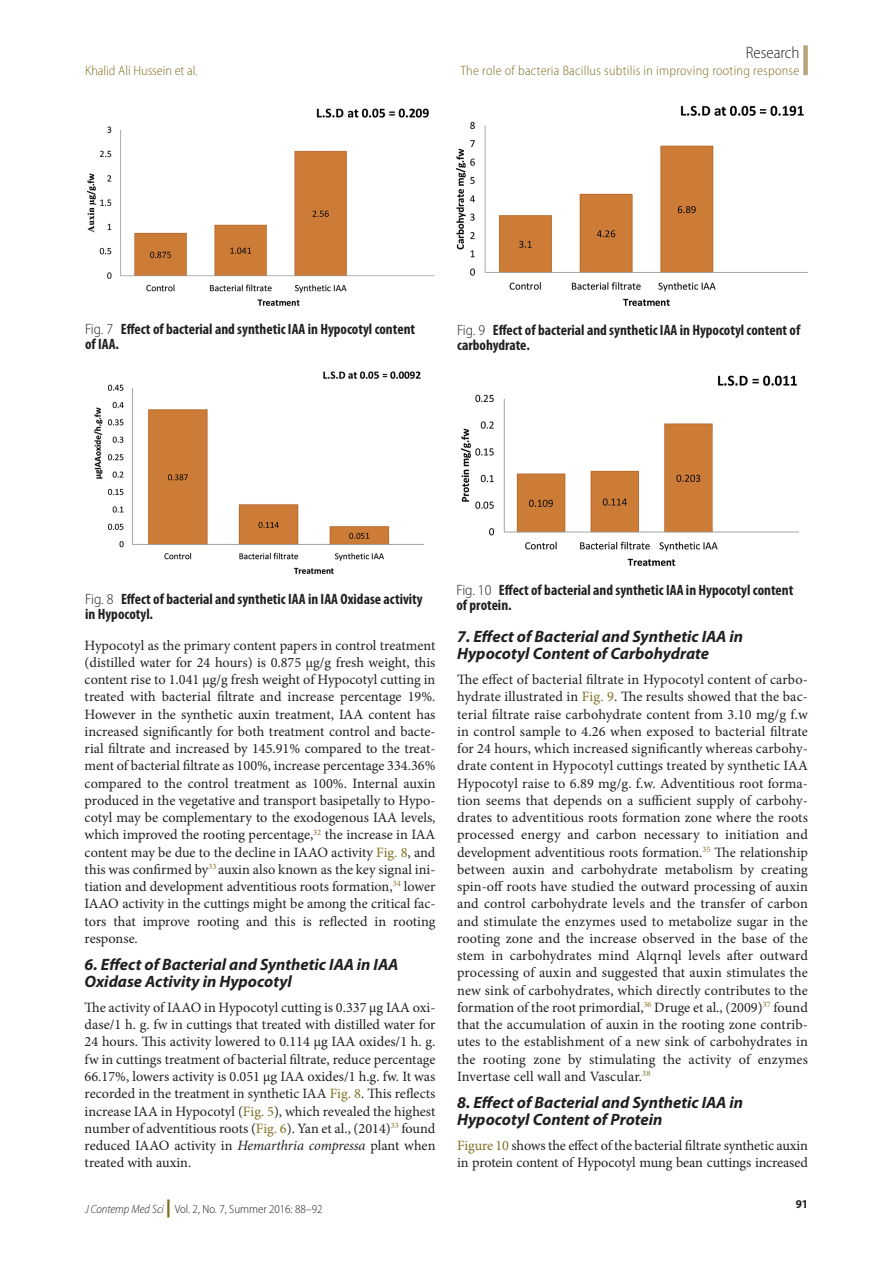
<style>
.page{position:relative;width:893px;height:1263px;background:#fff}
.page>*{position:absolute;margin:0;border:0;box-sizing:border-box;transform-origin:0 0}
.t1{font:italic 700 16.5px/17.2px "Myriad Pro";color:#231f20}
.t2{font:300 semi-condensed 16.5px "Myriad Pro";color:#231f20}
.Table_Fig_Box_Title{font:700 condensed 15px/15px "Myriad Pro";color:#231f20}
.Txf{font:14.25px/17.2px "Minion Pro";letter-spacing:-.005em;color:#231f20;text-align:justify}
.t3{font:300 semi-condensed 13.5px "Myriad Pro";letter-spacing:.02em;color:#7e6f22}
.t4{font:300 semi-condensed 13.5px "Myriad Pro";color:#7e6f22}
.t5{font:300 semi-condensed 12px "Myriad Pro";color:#231f20}
.t6{font:700 semi-condensed 12px "Myriad Pro";color:#231f20}
.s1{font-weight:300;font-stretch:semi-condensed}
.s2{color:#7e6f22}
.s3{font-style:italic}
.s4{font-weight:900;font-stretch:normal;font-size:18px;color:#7e6f22}
</style>
<div class="page">
<div style="left:803px;top:45px;width:5px;height:30px;background:#b4a678"></div>
<img style="left:461px;top:375px;width:338px;height:191px">
<img style="left:87px;top:108px;width:347px;height:198px">
<img style="left:94px;top:371px;width:330px;height:202px">
<img style="left:457px;top:105px;width:351px;height:200px">
<p class="t4" style="left:85px;top:62px;width:114px">Khalid Ali Hussein et al.</p>
<p class="t2" style="left:746px;top:42px;width:55px">Research</p>
<p class="t3" style="left:460px;top:62px;width:340px">The role of bacteria Bacillus subtilis in improving rooting response</p>
<p class="Table_Fig_Box_Title" style="left:85px;top:322px;width:332px"><span class="s1">Fig. 7</span> Effect of bacterial and synthetic IAA in Hypocotyl content of IAA.</p>
<p class="Table_Fig_Box_Title" style="left:457px;top:323px;width:345px"><span class="s1">Fig. 9</span> Effect of bacterial and synthetic IAA in Hypocotyl content of carbohydrate.</p>
<p class="Table_Fig_Box_Title" style="left:85px;top:592px;width:339px"><span class="s1">Fig. 8</span> Effect of bacterial and synthetic IAA in IAA Oxidase activity in Hypocotyl.</p>
<p class="Txf" style="left:85px;top:637px;width:352px">Hypocotyl as the primary content papers in control treatment (distilled water for 24 hours) is 0.875 μg/g fresh weight, this content rise to 1.041 μg/g fresh weight of Hypocotyl cutting in treated with bacterial filtrate and increase percentage 19%.<br>However in the synthetic auxin treatment, IAA content has increased significantly for both treatment control and bacte&shy;rial filtrate and increased by 145.91% compared to the treat&shy;ment of bacterial filtrate as 100%, increase percentage 334.36% compared to the control treatment as 100%. Internal auxin produced in the vegetative and transport basipetally to Hypo&shy;cotyl may be complementary to the exodogenous IAA levels, which improved the rooting percentage,<sup>32</sup> the increase in IAA content may be due to the decline in IAAO activity <span class="s2">Fig. 8</span>, and this was confirmed by<sup>33</sup> auxin also known as the key signal ini&shy;tiation and development adventitious roots formation,<sup>34</sup> lower IAAO activity in the cuttings might be among the critical fac&shy;tors that improve rooting and this is reflected in rooting response.</p>
<h2 class="t1" style="left:85px;top:956px;width:315px">6. Effect of Bacterial and Synthetic IAA in IAA<br>Oxidase Activity in Hypocotyl</h2>
<p class="Txf" style="left:85px;top:999px;width:352px">The activity of IAAO in Hypocotyl cutting is 0.337 μg IAA oxi&shy;dase/1 h. g. fw in cuttings that treated with distilled water for 24 hours. This activity lowered to 0.114 μg IAA oxides/1 h. g. fw in cuttings treatment of bacterial filtrate, reduce percentage 66.17%, lowers activity is 0.051 μg IAA oxides/1 h.g. fw. It was recorded in the treatment in synthetic IAA <span class="s2">Fig. 8</span>. This reflects increase IAA in Hypocotyl (<span class="s2">Fig. 5</span>), which revealed the highest number of adventitious roots (<span class="s2">Fig. 6</span>). Yan et al., (2014)<sup>33</sup> found reduced IAAO activity in <span class="s3">Hemarthria compressa</span> plant when treated with auxin.</p>
<p class="t5" style="left:85px;top:1201px;width:239px"><span class="s3">J Contemp Med Sci</span> <span class="s4">|</span> Vol. 2, No. 7, Summer 2016: 88–92</p>
<p class="Table_Fig_Box_Title" style="left:456px;top:582px;width:338px"><span class="s1">Fig. 10</span> Effect of bacterial and synthetic IAA in Hypocotyl content of protein.</p>
<h2 class="t1" style="left:457px;top:628px;width:287px">7. Effect of Bacterial and Synthetic IAA in<br>Hypocotyl Content of Carbohydrate</h2>
<p class="Txf" style="left:457px;top:671px;width:352px">The effect of bacterial filtrate in Hypocotyl content of carbo&shy;hydrate illustrated in <span class="s2">Fig. 9</span>. The results showed that the bac&shy;terial filtrate raise carbohydrate content from 3.10 mg/g f.w in control sample to 4.26 when exposed to bacterial filtrate for 24 hours, which increased significantly whereas carbohy&shy;drate content in Hypocotyl cuttings treated by synthetic IAA Hypocotyl raise to 6.89 mg/g. f.w. Adventitious root forma&shy;tion seems that depends on a sufficient supply of carbohy&shy;drates to adventitious roots formation zone where the roots processed energy and carbon necessary to initiation and development adventitious roots formation.<sup>35</sup> The relationship between auxin and carbohydrate metabolism by creating spin-off roots have studied the outward processing of auxin and control carbohydrate levels and the transfer of carbon and stimulate the enzymes used to metabolize sugar in the rooting zone and the increase observed in the base of the stem in carbohydrates mind Alqrnql levels after outward processing of auxin and suggested that auxin stimulates the new sink of carbohydrates, which directly contributes to the formation of the root primordial,<sup>36</sup> Druge et al., (2009)<sup>37</sup> found that the accumulation of auxin in the rooting zone contrib&shy;utes to the establishment of a new sink of carbohydrates in the rooting zone by stimulating the activity of enzymes Invertase cell wall and Vascular.<sup>38</sup></p>
<h2 class="t1" style="left:457px;top:1094px;width:287px">8. Effect of Bacterial and Synthetic IAA in<br>Hypocotyl Content of Protein</h2>
<p class="Txf" style="left:457px;top:1137px;width:352px"><span class="s2">Figure 10</span> shows the effect of the bacterial filtrate synthetic auxin in protein content of Hypocotyl mung bean cuttings increased</p>
<p class="t6" style="left:796px;top:1197px;width:14px">91</p>
</div>
